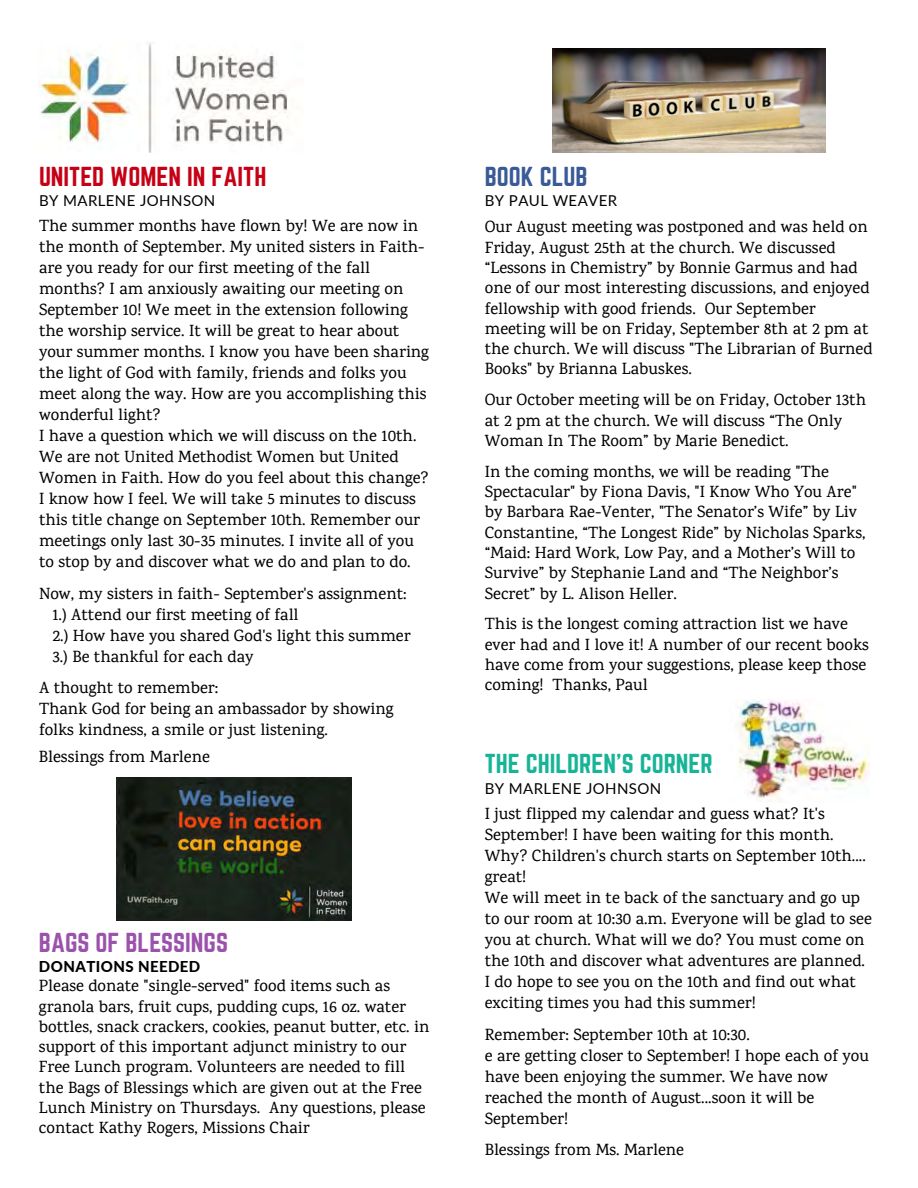
<style>
.page{position:relative;width:918px;height:1188px;background:#fff}
.page>*{position:absolute;margin:0;border:0;box-sizing:border-box;transform-origin:0 0}
.t1{font:24px "Norwester";color:#17b497}
.t2{font:24px "Norwester";color:#c60016}
.t3{font:24px "Norwester";color:#9a52ab}
.t4{font:24px "Norwester";color:#395a97}
.t5{font:500 16.5px/21px "Karma";color:#000}
.t6{font:15px "Lato";letter-spacing:.025em;color:#000}
.t7{font:800 15px "Lato";letter-spacing:.03em;color:#000}
</style>
<div class="page">
<img style="left:552px;top:49px;width:274px;height:103px">
<img style="left:39px;top:43px;width:249px;height:110px">
<img style="left:735px;top:699px;width:134px;height:102px">
<img style="left:116px;top:777px;width:236px;height:143px">
<p class="t2" style="left:39px;top:162px;width:229px">UNITED WOMEN IN FAITH</p>
<p class="t6" style="left:39px;top:191px;width:178px">BY MARLENE JOHNSON</p>
<p class="t5" style="left:39px;top:215px;width:392px">The summer months have flown by! We are now in the month of September. My united sisters in Faith&shy;are you ready for our first meeting of the fall months? I am anxiously awaiting our meeting on September 10! We meet in the extension following the worship service. It will be great to hear about your summer months. I know you have been sharing the light of God with family, friends and folks you meet along the way. How are you accomplishing this wonderful light?</p>
<p class="t5" style="left:39px;top:425px;width:391px">I have a question which we will discuss on the 10th.<br>We are not United Methodist Women but United Women in Faith. How do you feel about this change?<br>I know how I feel. We will take 5 minutes to discuss this title change on September 10th. Remember our meetings only last 30-35 minutes. I invite all of you to stop by and discover what we do and plan to do.</p>
<p class="t5" style="left:39px;top:583px;width:369px">Now, my sisters in faith- September's assignment:</p>
<p class="t5" style="left:52px;top:604px;width:248px">1.) Attend our first meeting of fall</p>
<p class="t5" style="left:52px;top:625px;width:360px">2.) How have you shared God's light this summer</p>
<p class="t5" style="left:52px;top:646px;width:203px">3.) Be thankful for each day</p>
<p class="t5" style="left:39px;top:677px;width:181px">A thought to remember:</p>
<p class="t5" style="left:39px;top:698px;width:356px">Thank God for being an ambassador by showing folks kindness, a smile or just listening.</p>
<p class="t5" style="left:39px;top:746px;width:172px">Blessings from Marlene</p>
<p class="t3" style="left:39px;top:928px;width:191px">BAGS OF BLESSINGS</p>
<p class="t7" style="left:39px;top:958px;width:163px">DONATIONS NEEDED</p>
<p class="t5" style="left:39px;top:976px;width:392px;line-height:20.2px">Please donate "single-served" food items such as granola bars, fruit cups, pudding cups, 16 oz. water bottles, snack crackers, cookies, peanut butter, etc. in support of this important adjunct ministry to our Free Lunch program. Volunteers are needed to fill the Bags of Blessings which are given out at the Free Lunch Ministry on Thursdays. Any questions, please contact Kathy Rogers, Missions Chair</p>
<p class="t4" style="left:485px;top:162px;width:104px">BOOK CLUB</p>
<p class="t6" style="left:485px;top:191px;width:134px">BY PAUL WEAVER</p>
<p class="t5" style="left:485px;top:217px;width:389px;line-height:20.2px">Our August meeting was postponed and was held on Friday, August 25th at the church. We discussed “Lessons in Chemistry” by Bonnie Garmus and had one of our most interesting discussions, and enjoyed fellowship with good friends. Our September meeting will be on Friday, September 8th at 2 pm at the church. We will discuss "The Librarian of Burned Books" by Brianna Labuskes.</p>
<p class="t5" style="left:485px;top:389px;width:383px;line-height:20.2px">Our October meeting will be on Friday, October 13th at 2 pm at the church. We will discuss “The Only<br>Woman In The Room” by Marie Benedict.</p>
<p class="t5" style="left:485px;top:461px;width:382px;line-height:20.2px">In the coming months, we will be reading "The Spectacular" by Fiona Davis, "I Know Who You Are" by Barbara Rae-Venter, "The Senator’s Wife” by Liv Constantine, “The Longest Ride” by Nicholas Sparks, “Maid: Hard Work, Low Pay, and a Mother’s Will to Survive” by Stephanie Land and “The Neighbor’s Secret” by L. Alison Heller.</p>
<p class="t5" style="left:485px;top:613px;width:386px;line-height:20.2px">This is the longest coming attraction list we have ever had and I love it! A number of our recent books have come from your suggestions, please keep those coming! Thanks, Paul</p>
<p class="t1" style="left:485px;top:749px;width:230px">THE CHILDREN'S CORNER</p>
<p class="t6" style="left:485px;top:779px;width:178px">BY MARLENE JOHNSON</p>
<p class="t5" style="left:485px;top:803px;width:382px">I just flipped my calendar and guess what? It's September! I have been waiting for this month.<br>Why? Children's church starts on September 10th.... great!</p>
<p class="t5" style="left:485px;top:887px;width:389px">We will meet in te back of the sanctuary and go up to our room at 10:30 a.m. Everyone will be glad to see you at church. What will we do? You must come on the 10th and discover what adventures are planned.</p>
<p class="t5" style="left:485px;top:971px;width:372px">I do hope to see you on the 10th and find out what exciting times you had this summer!</p>
<p class="t5" style="left:485px;top:1024px;width:267px">Remember: September 10th at 10:30.</p>
<p class="t5" style="left:485px;top:1045px;width:386px">e are getting closer to September! I hope each of you have been enjoying the summer. We have now reached the month of August...soon it will be September!</p>
<p class="t5" style="left:485px;top:1139px;width:201px">Blessings from Ms. Marlene</p>
</div>
